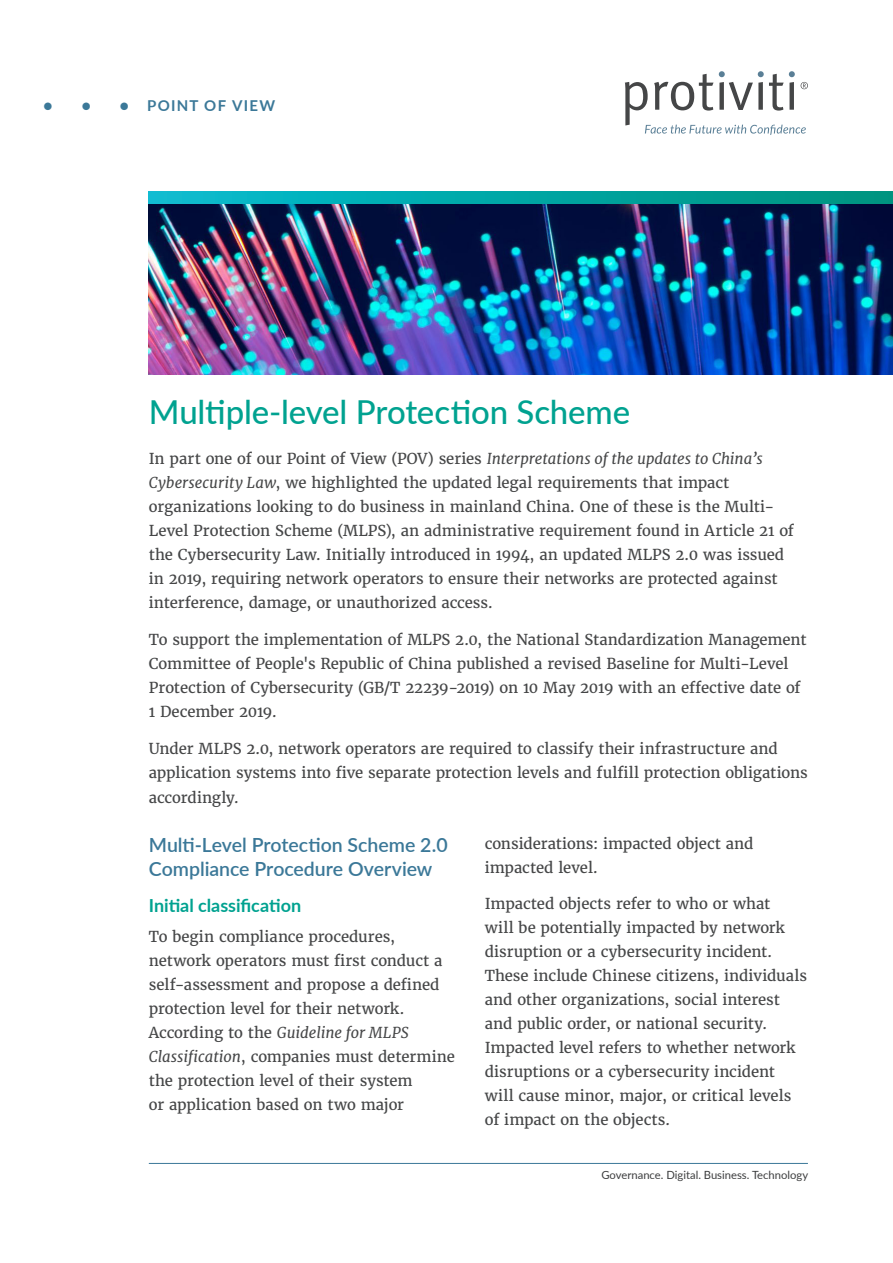
<style>
.page{position:relative;width:893px;height:1263px;background:#fff}
.page>*{position:absolute;margin:0;border:0;box-sizing:border-box;transform-origin:0 0}
.t1{font:500 33px "Lato";letter-spacing:-.005em;color:#00a290}
.t2{font:600 19.5px/24px "Lato";color:#3b7898}
.t3{font:700 18px "Lato";letter-spacing:-.005em;color:#00a290}
.t4{font:15px/24px "Merriweather";letter-spacing:-.005em;color:#454647}
.t5{font:700 15px "Lato";letter-spacing:.085em;color:#3b7898}
.t6{font:11.25px "Lato";color:#3c3d3e}
.s1{font-style:italic}
</style>
<div class="page">
<svg style="left:149px;top:191px;width:744px;height:13px;background:#02a6a5"></svg>
<hr style="left:149px;top:1163px;width:659px;height:1px;background:#3b7898">
<img style="left:149px;top:204px;width:744px;height:170px">
<svg style="left:625px;top:71px;width:183px;height:64px"></svg>
<p class="t5" style="left:44px;top:94px;width:49px">● ●</p>
<p class="t5" style="left:120px;top:94px;width:157px">● POINT OF VIEW</p>
<p class="t1" style="left:149px;top:388px;width:483px">Multiple-level Protection Scheme</p>
<p class="t4" style="left:149px;top:447px;width:647px">In part one of our Point of View (POV) series <span class="s1">Interpretations of the updates to China’s Cybersecurity Law</span>, we highlighted the updated legal requirements that impact organizations looking to do business in mainland China. One of these is the Multi-Level Protection Scheme (MLPS), an administrative requirement found in Article 21 of the Cybersecurity Law. Initially introduced in 1994, an updated MLPS 2.0 was issued in 2019, requiring network operators to ensure their networks are protected against interference, damage, or unauthorized access.</p>
<p class="t4" style="left:149px;top:628px;width:659px">To support the implementation of MLPS 2.0, the National Standardization Management Committee of People's Republic of China published a revised Baseline for Multi-Level Protection of Cybersecurity (GB/T 22239-2019) on 10 May 2019 with an effective date of 1 December 2019.</p>
<p class="t4" style="left:149px;top:736px;width:660px">Under MLPS 2.0, network operators are required to classify their infrastructure and application systems into five separate protection levels and fulfill protection obligations</p>
<p class="t4" style="left:149px;top:786px;width:92px">accordingly.</p>
<p class="t2" style="left:149px;top:832px;width:300px">Multi-Level Protection Scheme 2.0<br>Compliance Procedure Overview</p>
<p class="t3" style="left:149px;top:892px;width:154px">Initial classification</p>
<p class="t4" style="left:149px;top:925px;width:308px">To begin compliance procedures, network operators must first conduct a self-assessment and propose a defined protection level for their network.<br>According to the <span class="s1">Guideline for MLPS Classification</span>, companies must determine the protection level of their system<br>or application based on two major</p>
<p class="t4" style="left:485px;top:831px;width:270px">considerations: impacted object and impacted level.</p>
<p class="t4" style="left:485px;top:892px;width:324px">Impacted objects refer to who or what<br>will be potentially impacted by network disruption or a cybersecurity incident.<br>These include Chinese citizens, individuals and other organizations, social interest and public order, or national security.<br>Impacted level refers to whether network disruptions or a cybersecurity incident will cause minor, major, or critical levels of impact on the objects.</p>
<p class="t6" style="left:601px;top:1167px;width:208px">Governance. Digital. Business. Technology</p>
</div>
